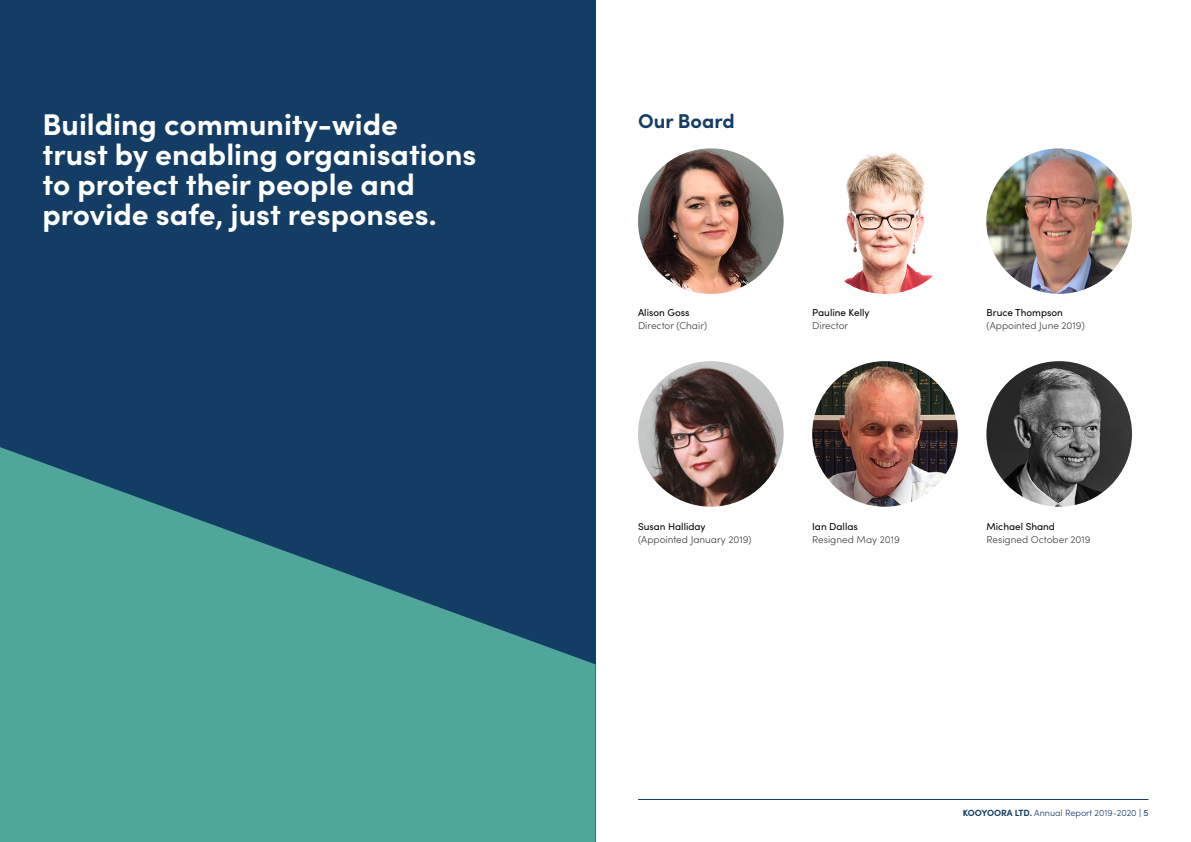
<style>
.page{position:relative;width:1191px;height:842px;background:#fff}
.page>*{position:absolute;margin:0;border:0;box-sizing:border-box;transform-origin:0 0}
.t1{font:700 30px/30px "Sofia Pro";color:#fff}
.t2{font:700 20px "Sofia Pro";color:#143d66}
.t3{font:300 10px "Sofia Pro";color:#414042}
.t4{font:10px "Sofia Pro";color:#000}
.t5{font:300 9px "Sofia Pro";color:#143d66}
.s1{font-weight:700}
.s2{font-weight:400}
</style>
<div class="page">
<hr style="left:638px;top:799px;width:510px;height:1px;background:#143d66">
<img style="left:638px;top:148px;width:145px;height:146px;border-radius:73px">
<img style="left:812px;top:361px;width:145px;height:146px;border-radius:73px">
<img style="left:986px;top:361px;width:146px;height:146px;border-radius:73px">
<img style="left:638px;top:361px;width:145px;height:146px;border-radius:73px">
<img style="left:986px;top:148px;width:145px;height:146px;border-radius:73px">
<img style="left:812px;top:148px;width:145px;height:146px;border-radius:73px">
<div style="left:0;top:0;width:595px;height:842px;background:#143d66"></div>
<svg style="left:0;top:447px;width:595px;height:395px;fill:#4fa699"></svg>
<p class="t1" style="left:43px;top:107px;width:435px">Building community-wide<br>trust by enabling organisations to protect their people and provide safe, just responses.</p>
<p class="t2" style="left:638px;top:105px;width:98px">Our Board</p>
<p class="t4" style="left:638px;top:305px;width:53px">Alison Goss</p>
<p class="t3" style="left:638px;top:318px;width:71px">Director (Chair)</p>
<p class="t4" style="left:812px;top:305px;width:59px">Pauline Kelly</p>
<p class="t3" style="left:812px;top:318px;width:38px">Director</p>
<p class="t4" style="left:638px;top:519px;width:69px">Susan Halliday</p>
<p class="t3" style="left:638px;top:533px;width:115px">(Appointed January 2019)</p>
<p class="t4" style="left:812px;top:519px;width:47px">Ian Dallas</p>
<p class="t3" style="left:812px;top:533px;width:89px">Resigned May 2019</p>
<p class="t4" style="left:986px;top:305px;width:78px">Bruce Thompson</p>
<p class="t3" style="left:986px;top:318px;width:100px">(Appointed June 2019)</p>
<p class="t4" style="left:986px;top:519px;width:70px">Michael Shand</p>
<p class="t3" style="left:986px;top:533px;width:106px">Resigned October 2019</p>
<p class="t5" style="left:962px;top:806px;width:187px"><span class="s1">KOOYOORA LTD.</span> Annual Report 2019-2020 <span class="s2">| 5</span></p>
</div>
